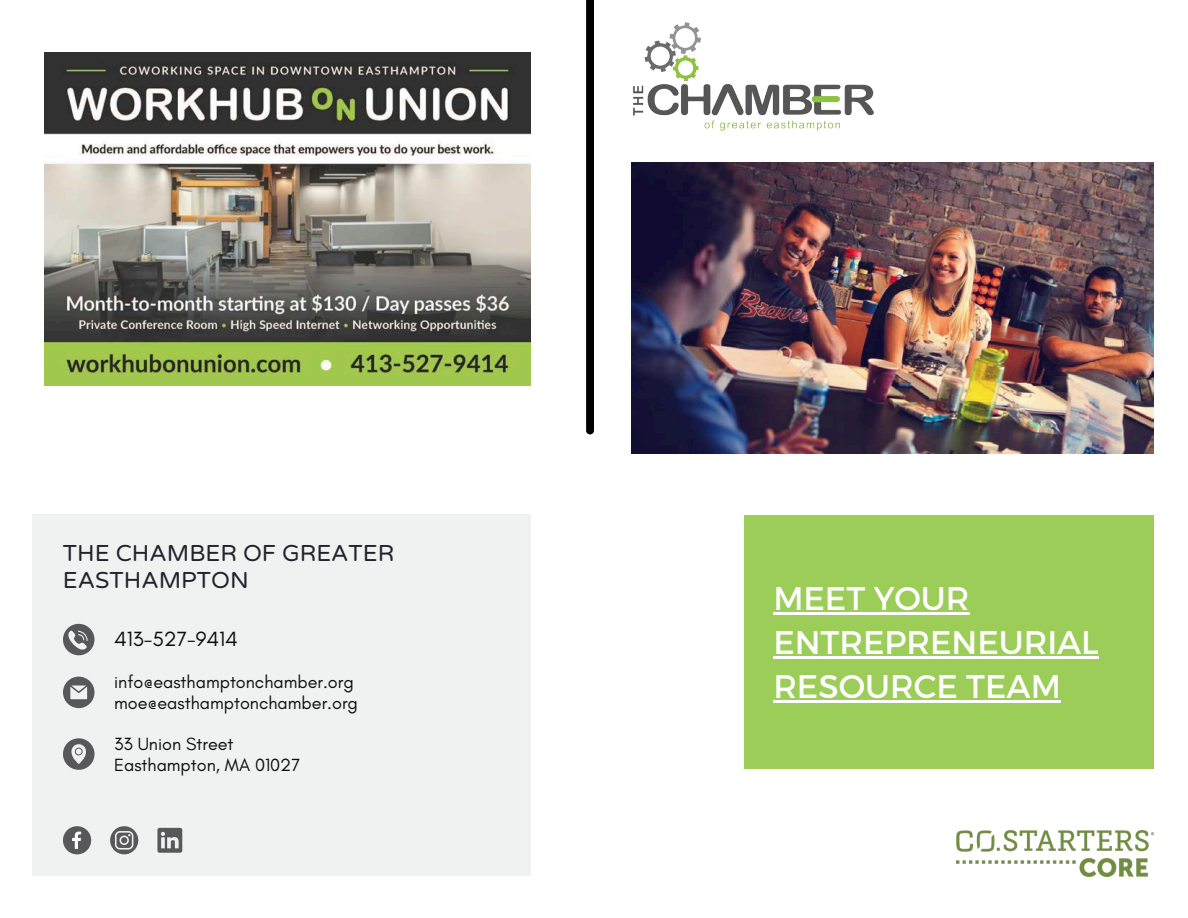
<style>
.page{position:relative;width:1188px;height:918px;background:#fff}
.page>*{position:absolute;margin:0;border:0;box-sizing:border-box;transform-origin:0 0}
.t1{font:32.7px/43.8px "Montserrat";color:#fff}
.t2{font:23.25px/27px "Varela Round";color:#1f232c}
.t3{font:21px "Glacial Indifference";color:#0f0e0c}
.t4{font:18px "Glacial Indifference";color:#0f0e0c}
</style>
<div class="page">
<img style="left:632px;top:162px;width:522px;height:292px">
<div style="left:744px;top:515px;width:410px;height:253px;background:#9bcd58"></div>
<div style="left:32px;top:515px;width:498px;height:361px;background:#f0f1f1"></div>
<img style="left:633px;top:22px;width:241px;height:108px">
<img style="left:957px;top:830px;width:196px;height:46px">
<svg style="left:63px;top:677px;width:31px;height:31px"></svg>
<svg style="left:63px;top:826px;width:28px;height:28px"></svg>
<svg style="left:110px;top:826px;width:28px;height:28px"></svg>
<svg style="left:157px;top:828px;width:25px;height:25px"></svg>
<svg style="left:586px;top:0;width:8px;height:434px;background:#040404"></svg>
<svg style="left:63px;top:738px;width:31px;height:32px"></svg>
<svg style="left:63px;top:624px;width:31px;height:31px"></svg>
<img style="left:44px;top:53px;width:486px;height:333px">
<hr style="left:773px;top:612px;width:196px;height:3px;background:#fff">
<hr style="left:773px;top:656px;width:326px;height:2px;background:#fff">
<hr style="left:773px;top:700px;width:288px;height:2px;background:#fff">
<h3 class="t2" style="left:63px;top:540px;width:333px">THE CHAMBER OF GREATER<br>EASTHAMPTON</h3>
<h2 class="t3" style="left:114px;top:626px;width:125px">413-527-9414</h2>
<p class="t4" style="left:114px;top:671px;width:241px">info@easthamptonchamber.org</p>
<p class="t4" style="left:114px;top:692px;width:245px">moe@easthamptonchamber.org</p>
<p class="t4" style="left:114px;top:732px;width:121px">33 Union Street</p>
<p class="t4" style="left:114px;top:754px;width:188px">Easthampton, MA 01027</p>
<p class="t1" style="left:773px;top:575px;width:327px">MEET YOUR<br>ENTREPRENEURIAL<br>RESOURCE TEAM</p>
</div>
